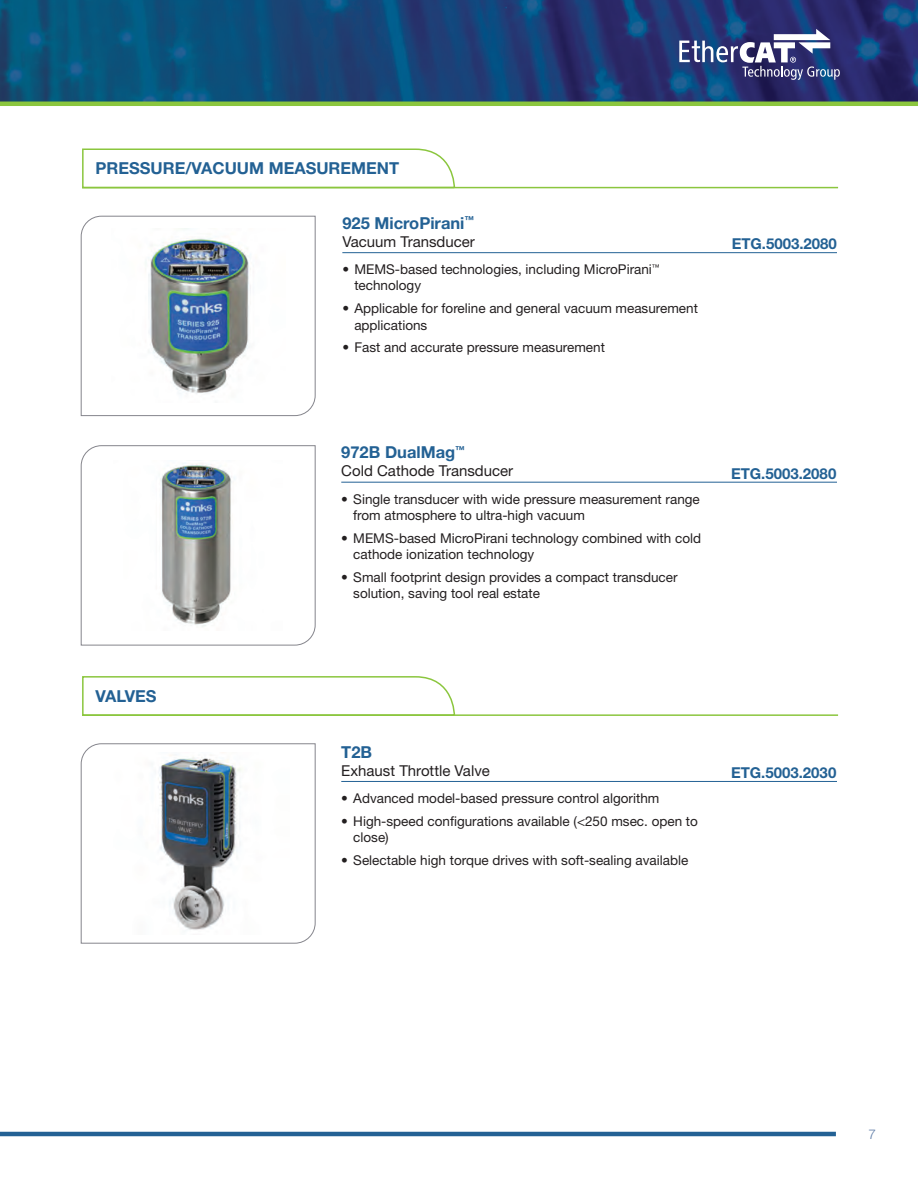
<style>
.page{position:relative;width:918px;height:1188px;background:#fff}
.page>*{position:absolute;margin:0;border:0;box-sizing:border-box;transform-origin:0 0}
.t1{font:700 16.5px "Helvetica Neue";color:#236194}
.t2{font:15px "Helvetica Neue";color:#231f20}
.t3{font:700 15px "Helvetica Neue";color:#236194}
.t4{font:13.5px/16.2px "Helvetica Neue";color:#231f20}
.t5{font:300 13.5px "Helvetica Neue";color:#5d7ba6}
</style>
<div class="page">
<img style="left:0;top:0;width:918px;height:102px">
<hr style="left:0;top:102px;width:918px;height:4px;background:#8bc63e">
<svg style="left:679px;top:29px;width:161px;height:51px"></svg>
<hr style="left:0;top:1132px;width:836px;height:4px;background:#236194">
<svg style="left:81px;top:743px;width:235px;height:201px"></svg>
<svg style="left:81px;top:216px;width:235px;height:200px"></svg>
<hr style="left:341px;top:781px;width:496px;height:1px;background:#236194">
<hr style="left:342px;top:252px;width:495px;height:1px;background:#236194">
<hr style="left:82px;top:187px;width:756px;height:1px;background:#8bc63e">
<svg style="left:82px;top:148px;width:374px;height:41px"></svg>
<hr style="left:82px;top:714px;width:756px;height:2px;background:#8bc63e">
<svg style="left:82px;top:676px;width:374px;height:40px"></svg>
<svg style="left:81px;top:445px;width:235px;height:200px"></svg>
<hr style="left:341px;top:482px;width:496px;height:1px;background:#236194">
<p class="t1" style="left:96px;top:158px;width:305px">PRESSURE/VACUUM MEASUREMENT</p>
<p class="t1" style="left:342px;top:213px;width:133px">925 MicroPirani<sup>™</sup></p>
<p class="t2" style="left:342px;top:233px;width:134px">Vacuum Transducer</p>
<p class="t4" style="left:354px;top:261px;width:307px;text-indent:-12px">• MEMS-based technologies, including MicroPirani<sup>™ </sup>technology</p>
<p class="t4" style="left:354px;top:300px;width:345px;text-indent:-12px">• Applicable for foreline and general vacuum measurement applications</p>
<p class="t4" style="left:342px;top:339px;width:264px">• Fast and accurate pressure measurement</p>
<p class="t3" style="left:732px;top:235px;width:107px">ETG.5003.2080</p>
<p class="t1" style="left:96px;top:686px;width:63px">VALVES</p>
<p class="t1" style="left:341px;top:442px;width:125px">972B DualMag<sup>™</sup></p>
<p class="t2" style="left:341px;top:462px;width:173px">Cold Cathode Transducer</p>
<p class="t4" style="left:353px;top:491px;width:348px;text-indent:-12px">• Single transducer with wide pressure measurement range from atmosphere to ultra-high vacuum</p>
<p class="t4" style="left:353px;top:530px;width:349px;text-indent:-12px">• MEMS-based MicroPirani technology combined with cold cathode ionization technology</p>
<p class="t4" style="left:353px;top:569px;width:326px;text-indent:-12px">• Small footprint design provides a compact transducer solution, saving tool real estate</p>
<p class="t3" style="left:731px;top:464px;width:107px">ETG.5003.2080</p>
<p class="t1" style="left:341px;top:742px;width:32px">T2B</p>
<p class="t2" style="left:341px;top:761px;width:150px">Exhaust Throttle Valve</p>
<p class="t4" style="left:341px;top:790px;width:320px">• Advanced model-based pressure control algorithm</p>
<p class="t4" style="left:353px;top:813px;width:346px;text-indent:-12px">• High-speed configurations available (&lt;250 msec. open to close)</p>
<p class="t4" style="left:341px;top:852px;width:349px">• Selectable high torque drives with soft-sealing available</p>
<p class="t3" style="left:731px;top:763px;width:107px">ETG.5003.2030</p>
<p class="t5" style="left:868px;top:1126px;width:9px">7</p>
</div>
